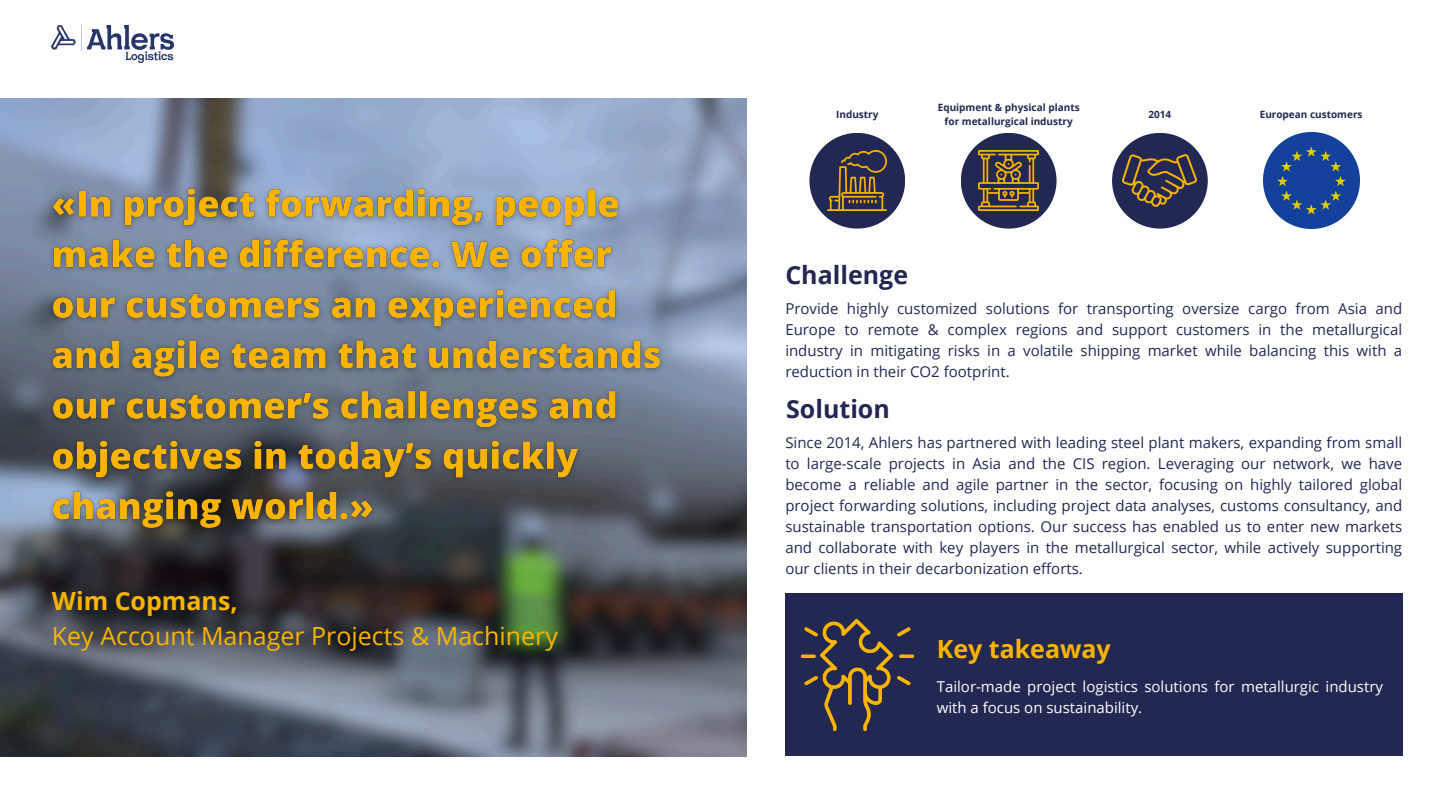
<style>
.page{position:relative;width:1440px;height:810px;background:#fff}
.page>*{position:absolute;margin:0;border:0;box-sizing:border-box;transform-origin:0 0}
.t1{font:25px/34.5px "Open Sans";color:#fab400}
.t2{font:700 25px "Open Sans";color:#232852}
.t3{font:700 25px "Open Sans";color:#fab400}
.t4{font:15px/21px "Open Sans";color:#232852;text-align:justify}
.t5{font:15px/21px "Open Sans";color:#fff}
.t6{font:700 10px/13.5px "Open Sans";color:#232852;text-align:center}
.s1{font-weight:700}
</style>
<div class="page">
<img style="left:51px;top:25px;width:122px;height:37px">
<div style="left:785px;top:594px;width:617px;height:162px;background:#232852"></div>
<img style="left:0;top:98px;width:747px;height:658px">
<img style="left:800px;top:619px;width:115px;height:113px">
<div style="left:809px;top:133px;width:96px;height:96px;background:#232852;border-radius:50%"></div>
<div style="left:961px;top:133px;width:96px;height:96px;background:#232852;border-radius:50%"></div>
<div style="left:1112px;top:133px;width:96px;height:96px;background:#232852;border-radius:50%"></div>
<img style="left:1263px;top:133px;width:96px;height:96px">
<img style="left:828px;top:151px;width:59px;height:59px">
<img style="left:979px;top:151px;width:59px;height:59px">
<img style="left:1123px;top:144px;width:74px;height:74px">
<img style="left:43px;top:180px;width:626px;height:358px">
<p class="t1" style="left:52px;top:583px;width:508px"><span class="s1">Wim Copmans,<br></span>Key Account Manager Projects &amp; Machinery</p>
<p class="t6" style="left:938px;top:101px;width:143px">Equipment &amp; physical plants for metallurgical industry</p>
<p class="t6" style="left:836px;top:108px;width:44px">Industry</p>
<p class="t6" style="left:1149px;top:108px;width:24px">2014</p>
<p class="t6" style="left:1260px;top:108px;width:104px">European customers</p>
<p class="t2" style="left:785px;top:258px;width:124px">Challenge</p>
<p class="t4" style="left:785px;top:298px;width:618px">Provide highly customized solutions for transporting oversize cargo from Asia and Europe to remote &amp; complex regions and support customers in the metallurgical industry in mitigating risks in a volatile shipping market while balancing this with a reduction in their CO2 footprint.</p>
<p class="t2" style="left:786px;top:392px;width:105px">Solution</p>
<p class="t4" style="left:785px;top:431px;width:618px">Since 2014, Ahlers has partnered with leading steel plant makers, expanding from small to large-scale projects in Asia and the CIS region. Leveraging our network, we have become a reliable and agile partner in the sector, focusing on highly tailored global project forwarding solutions, including project data analyses, customs consultancy, and sustainable transportation options. Our success has enabled us to enter new markets and collaborate with key players in the metallurgical sector, while actively supporting our clients in their decarbonization efforts.</p>
<p class="t3" style="left:937px;top:631px;width:176px">Key takeaway</p>
<p class="t5" style="left:937px;top:676px;width:448px">Tailor-made project logistics solutions for metallurgic industry with a focus on sustainability.</p>
</div>
